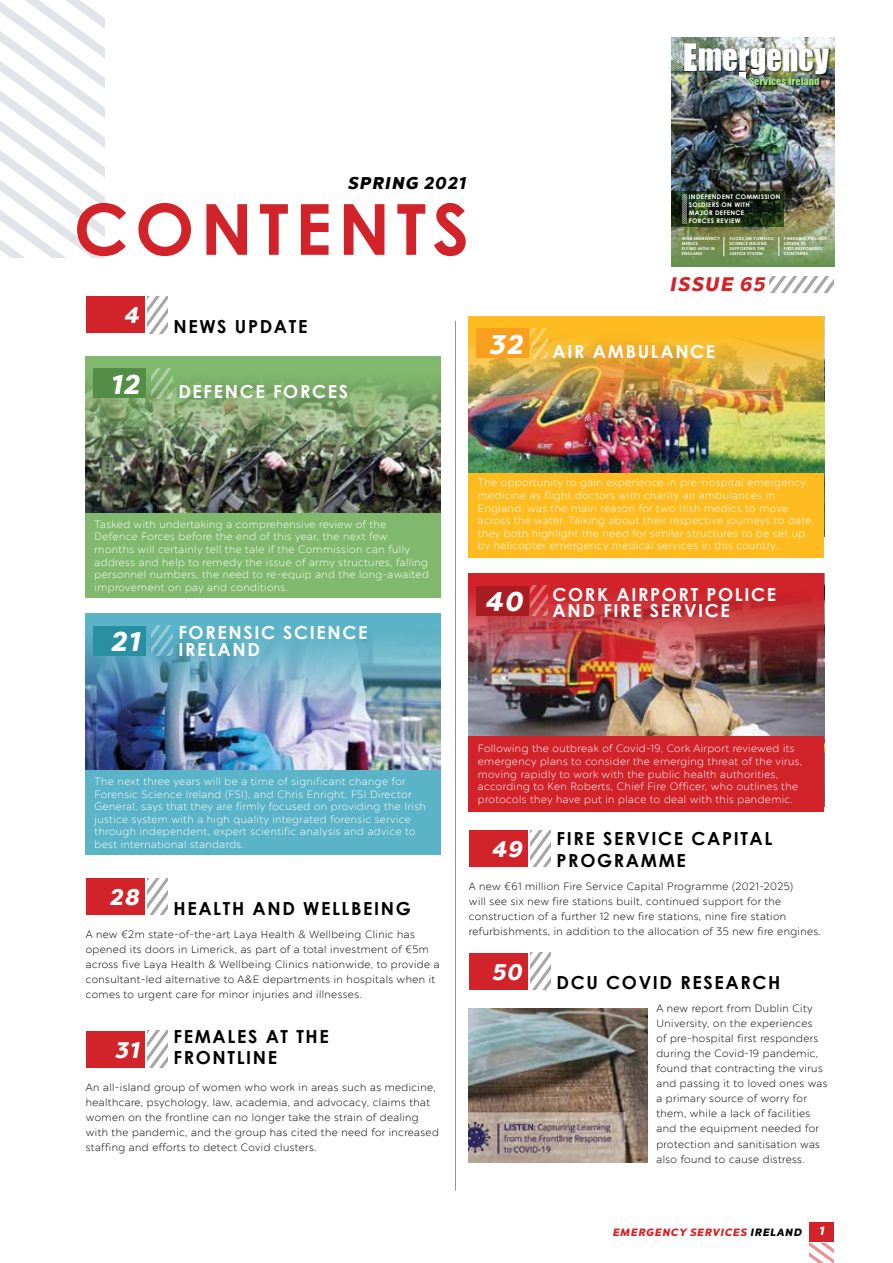
<style>
.page{position:relative;width:893px;height:1263px;background:#fff}
.page>*{position:absolute;margin:0;border:0;box-sizing:border-box;transform-origin:0 0}
.t1{font:700 70.5px "Century Gothic";letter-spacing:.09em;color:#d2232a}
.t2{font:41.1px "JCH Ead A";color:#fff}
.t3{font:27px "Chronica Pro Black It";letter-spacing:.06em;color:#fff}
.t4{font:22.5px "Chronica Pro Black It";letter-spacing:.06em;color:#fff}
.t5{font:19.5px "Chronica Pro Black It";letter-spacing:.08em;color:#d2232a}
.t6{font:700 18px/21.6px "Century Gothic";letter-spacing:.09em;color:#000}
.t7{font:700 18px/16.5px "Century Gothic";letter-spacing:.09em;color:#fff}
.t8{font:16.95px "Chronica Pro Black It";letter-spacing:.08em;color:#000}
.t9{font:12px "Chronica Pro Black It";color:#fff}
.t10{font:10.95px "JCH Ead A";color:#9fe57f;scale:1.23 1}
.t11{font:300 10.5px/12.6px "Chronica Pro";letter-spacing:.04em;color:#fff}
.t12{font:300 10.5px/15px "Chronica Pro";letter-spacing:.04em;color:#000}
.t13{font:10.5px "Chronica Pro Black It";letter-spacing:.08em;color:#d2232a}
.t14{font:700 6.3px/8.1px "Century Gothic";letter-spacing:.05em;color:#fff}
.t15{font:700 4.2px/4.9px "Century Gothic";letter-spacing:.04em;color:#fff}
.s1{color:#000}
</style>
<div class="page">
<div style="left:809px;top:1222px;width:24px;height:19px;background:#d2232a"></div>
<svg style="left:809px;top:1243px;width:24px;height:20px"></svg>
<img style="left:86px;top:461px;width:355px;height:52px">
<img style="left:469px;top:421px;width:355px;height:52px">
<img style="left:469px;top:678px;width:355px;height:59px">
<img style="left:86px;top:718px;width:355px;height:52px">
<div style="left:86px;top:513px;width:355px;height:84px;background:#80b96d"></div>
<div style="left:469px;top:473px;width:355px;height:84px;background:#febc20"></div>
<div style="left:469px;top:737px;width:355px;height:75px;background:#d2232a"></div>
<div style="left:86px;top:770px;width:355px;height:84px;background:#5ab3c6"></div>
<img style="left:672px;top:37px;width:162px;height:175px">
<svg style="left:672px;top:212px;width:162px;height:54px;background:#7f935c"></svg>
<div style="left:683px;top:43px;width:148px;height:45px;background:#000;opacity:.75"></div>
<svg style="left:740px;top:72px;width:6px;height:13px"></svg>
<svg style="left:672px;top:44px;width:10px;height:27px"></svg>
<svg style="left:724px;top:237px;width:1px;height:19px"></svg>
<svg style="left:779px;top:237px;width:1px;height:19px"></svg>
<svg style="left:672px;top:191px;width:111px;height:36px;background:#1a2911"></svg>
<svg style="left:682px;top:194px;width:5px;height:29px"></svg>
<svg style="left:770px;top:266px;width:65px;height:26px"></svg>
<svg style="left:0;top:0;width:104px;height:257px"></svg>
<hr style="left:455px;top:321px;width:1px;height:870px;background:#939598">
<div style="left:86px;top:878px;width:58px;height:37px;background:#d2232a"></div>
<div style="left:469px;top:830px;width:58px;height:37px;background:#d2232a"></div>
<div style="left:469px;top:953px;width:58px;height:36px;background:#d2232a"></div>
<div style="left:86px;top:1031px;width:58px;height:36px;background:#d2232a"></div>
<div style="left:86px;top:296px;width:58px;height:37px;background:#d2232a"></div>
<svg style="left:147px;top:878px;width:21px;height:37px"></svg>
<svg style="left:530px;top:830px;width:21px;height:37px"></svg>
<svg style="left:530px;top:953px;width:21px;height:36px"></svg>
<svg style="left:147px;top:1031px;width:21px;height:36px"></svg>
<svg style="left:147px;top:296px;width:21px;height:37px"></svg>
<img style="left:86px;top:356px;width:355px;height:105px">
<img style="left:469px;top:316px;width:355px;height:105px">
<img style="left:469px;top:573px;width:355px;height:105px">
<img style="left:86px;top:613px;width:355px;height:105px">
<div style="left:93px;top:368px;width:53px;height:30px;background:#548e46"></div>
<div style="left:476px;top:329px;width:53px;height:29px;background:#f99f1e"></div>
<div style="left:476px;top:586px;width:53px;height:29px;background:#a71d21"></div>
<div style="left:93px;top:626px;width:53px;height:29px;background:#2990a3"></div>
<svg style="left:151px;top:368px;width:21px;height:30px"></svg>
<svg style="left:531px;top:329px;width:17px;height:29px"></svg>
<svg style="left:531px;top:586px;width:17px;height:29px"></svg>
<svg style="left:151px;top:626px;width:21px;height:29px"></svg>
<img style="left:469px;top:1008px;width:179px;height:154px">
<h2 class="t2" style="left:683px;top:38px;width:148px">Emergency</h2>
<p class="t10" style="left:749px;top:76px;width:59px">ServicesIreland</p>
<h3 class="t8" style="left:347px;top:172px;width:119px">SPRING 2021</h3>
<h1 class="t1" style="left:74px;top:176px;width:397px">CONTENTS</h1>
<h3 class="t4" style="left:124px;top:301px;width:16px">4</h3>
<h3 class="t3" style="left:110px;top:367px;width:30px">12</h3>
<h3 class="t6" style="left:173px;top:315px;width:135px">NEWS UPDATE</h3>
<h3 class="t7" style="left:178px;top:383px;width:171px">DEFENCE FORCES</h3>
<h3 class="t3" style="left:488px;top:327px;width:35px">32</h3>
<p class="t14" style="left:689px;top:193px;width:93px">INDEPENDENT COMMISSION<br>SOLDIERS ON WITH<br>MAJOR DEFENCE<br>FORCES REVIEW</p>
<p class="t15" style="left:682px;top:236px;width:40px">IRISH EMERGENCY<br>MEDICS<br>FLYING HIGH IN<br>ENGLAND</p>
<p class="t15" style="left:730px;top:236px;width:46px">FOCUS ON FORENSIC<br>SCIENCE IRELAND<br>SUPPORTING THE<br>JUSTICE SYSTEM</p>
<p class="t15" style="left:784px;top:236px;width:44px">PANDEMIC PROJECT<br>LISTENS TO<br>FIRST RESPONDERS’<br>CONCERNS</p>
<h3 class="t5" style="left:670px;top:272px;width:96px">ISSUE 65</h3>
<h3 class="t7" style="left:553px;top:343px;width:164px">AIR AMBULANCE</h3>
<p class="t11" style="left:95px;top:518px;width:336px">Tasked with undertaking a comprehensive review of the Defence Forces before the end of this year, the next few months will certainly tell the tale if the Commission can fully address and help to remedy the issue of army structures, falling personnel numbers, the need to re-equip and the long-awaited improvement on pay and conditions.</p>
<h3 class="t3" style="left:110px;top:624px;width:30px">21</h3>
<h3 class="t7" style="left:178px;top:624px;width:191px">FORENSIC SCIENCE<br>IRELAND</h3>
<p class="t11" style="left:478px;top:476px;width:338px">The opportunity to gain experience in pre-hospital emergency medicine as flight doctors with charity air ambulances in England, was the main reason for two Irish medics to move across the water. Talking about their respective journeys to date, they both highlight the need for similar structures to be set up by helicopter emergency medical services in this country.</p>
<h3 class="t3" style="left:485px;top:584px;width:39px">40</h3>
<h3 class="t7" style="left:553px;top:585px;width:225px">CORK AIRPORT POLICE<br>AND FIRE SERVICE</h3>
<p class="t11" style="left:95px;top:775px;width:333px">The next three years will be a time of significant change for Forensic Science Ireland (FSI), and Chris Enright, FSI Director General, says that they are firmly focused on providing the Irish justice system with a high quality integrated forensic service through independent, expert scientific analysis and advice to best international standards.</p>
<p class="t11" style="left:478px;top:743px;width:326px">Following the outbreak of Covid-19, Cork Airport reviewed its emergency plans to consider the emerging threat of the virus, moving rapidly to work with the public health authorities, according to Ken Roberts, Chief Fire Officer, who outlines the protocols they have put in place to deal with this pandemic.</p>
<h3 class="t4" style="left:491px;top:835px;width:32px">49</h3>
<h3 class="t6" style="left:557px;top:827px;width:217px">FIRE SERVICE CAPITAL<br>PROGRAMME</h3>
<h3 class="t4" style="left:109px;top:883px;width:31px">28</h3>
<h3 class="t6" style="left:173px;top:897px;width:239px">HEALTH AND WELLBEING</h3>
<p class="t12" style="left:86px;top:927px;width:355px">A new €2m state-of-the-art Laya Health &amp; Wellbeing Clinic has opened its doors in Limerick, as part of a total investment of €5m across five Laya Health &amp; Wellbeing Clinics nationwide, to provide a consultant-led alternative to A&amp;E departments in hospitals when it comes to urgent care for minor injuries and illnesses.</p>
<h3 class="t4" style="left:115px;top:1036px;width:26px">31</h3>
<h3 class="t6" style="left:173px;top:1025px;width:157px">FEMALES AT THE<br>FRONTLINE</h3>
<p class="t12" style="left:86px;top:1079px;width:355px">An all-island group of women who work in areas such as medicine, healthcare, psychology, law, academia, and advocacy, claims that women on the frontline can no longer take the strain of dealing with the pandemic, and the group has cited the need for increased staffing and efforts to detect Covid clusters.</p>
<p class="t12" style="left:469px;top:879px;width:353px">A new €61 million Fire Service Capital Programme (2021-2025)<br>will see six new fire stations built, continued support for the construction of a further 12 new fire stations, nine fire station refurbishments, in addition to the allocation of 35 new fire engines.</p>
<h3 class="t4" style="left:492px;top:958px;width:31px">50</h3>
<h3 class="t6" style="left:557px;top:971px;width:225px">DCU COVID RESEARCH</h3>
<p class="t12" style="left:656px;top:1001px;width:173px">A new report from Dublin City<br>University, on the experiences<br>of pre-hospital first responders during the Covid-19 pandemic, found that contracting the virus and passing it to loved ones was a primary source of worry for them, while a lack of facilities and the equipment needed for protection and sanitisation was also found to cause distress.</p>
<p class="t13" style="left:612px;top:1225px;width:191px">EMERGENCY SERVICES <span class="s1">IRELAND</span></p>
<p class="t9" style="left:819px;top:1223px;width:6px">1</p>
</div>
